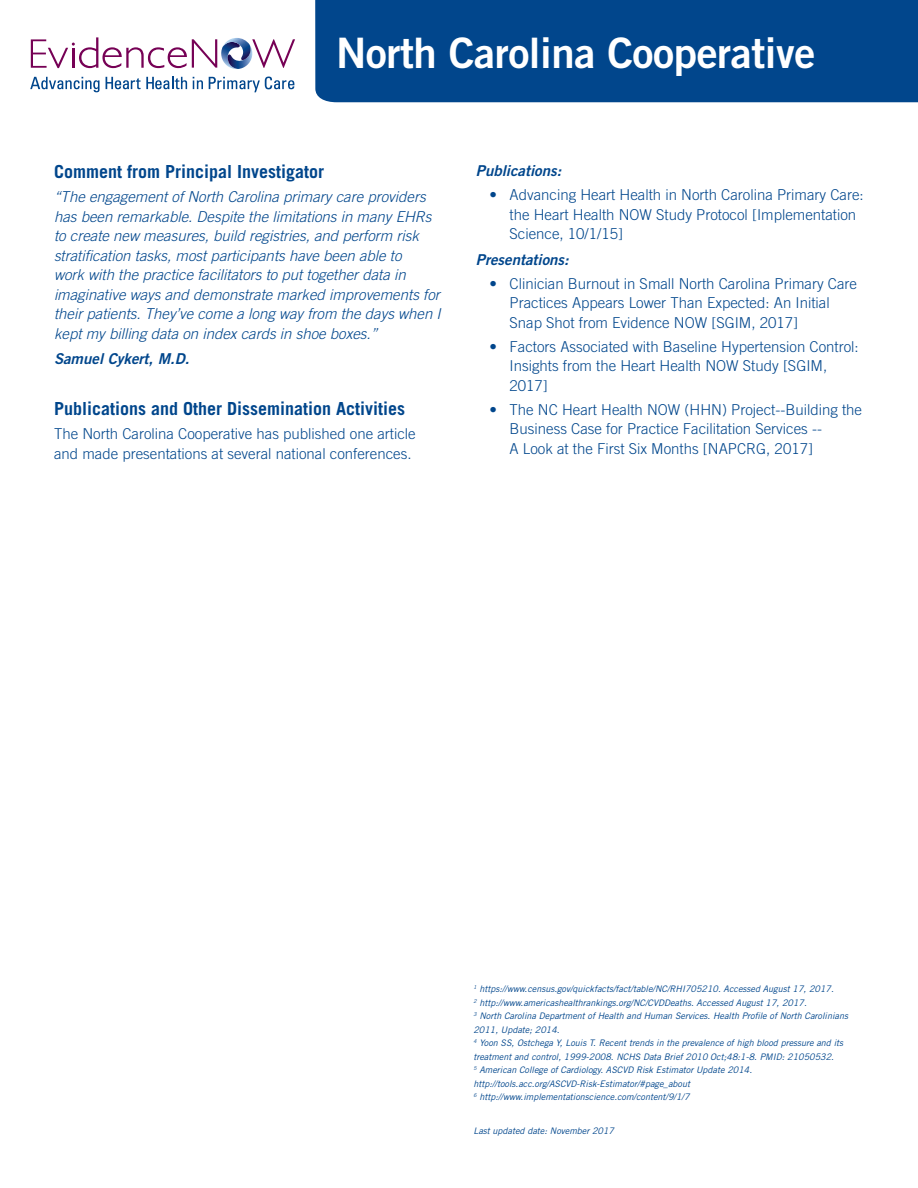
<style>
.page{position:relative;width:918px;height:1188px;background:#fff}
.page>*{position:absolute;margin:0;border:0;box-sizing:border-box;transform-origin:0 0}
.t1{font:42px "Trade Gothic Bold Two";letter-spacing:-.01em;color:#fff}
.t2{font:700 18px "Trade Gothic";color:#01468c}
.t3{font:300 15px/19.5px "Trade Gothic";color:#01468c}
.t4{font:italic 300 15px/19.5px "Trade Gothic";color:#01468c}
.t5{font:italic 15px "Trade Gothic Bold Two";color:#01468c}
.t6{font:italic 9px/13.5px "Trade Gothic";color:#01468c}
</style>
<div class="page">
<div style="left:315px;top:0;width:603px;height:102px;background:#01468c"></div>
<svg style="left:30px;top:77px;width:70px;height:15px"></svg>
<svg style="left:106px;top:77px;width:81px;height:12px"></svg>
<svg style="left:193px;top:77px;width:10px;height:12px"></svg>
<svg style="left:209px;top:77px;width:85px;height:15px"></svg>
<svg style="left:31px;top:37px;width:264px;height:32px"></svg>
<h1 class="t1" style="left:336px;top:27px;width:481px">North Carolina Cooperative</h1>
<h2 class="t2" style="left:54px;top:161px;width:272px">Comment from Principal Investigator</h2>
<p class="t4" style="left:54px;top:187px;width:388px">“The engagement of North Carolina primary care providers has been remarkable. Despite the limitations in many EHRs to create new measures, build registries, and perform risk stratification tasks, most participants have been able to<br>work with the practice facilitators to put together data in imaginative ways and demonstrate marked improvements for their patients. They’ve come a long way from the days when I kept my billing data on index cards in shoe boxes.”</p>
<p class="t5" style="left:54px;top:349px;width:137px">Samuel Cykert, M.D.</p>
<h2 class="t2" style="left:54px;top:398px;width:353px">Publications and Other Dissemination Activities</h2>
<p class="t3" style="left:54px;top:424px;width:363px">The North Carolina Cooperative has published one article and made presentations at several national conferences.</p>
<h3 class="t5" style="left:476px;top:162px;width:87px">Publications:</h3>
<p class="t3" style="left:510px;top:185px;width:356px;text-indent:-20px">• Advancing Heart Health in North Carolina Primary Care: the Heart Health NOW Study Protocol [Implementation<br>Science, 10/1/15]</p>
<h3 class="t5" style="left:476px;top:250px;width:94px">Presentations:</h3>
<p class="t3" style="left:510px;top:274px;width:349px;text-indent:-20px">• Clinician Burnout in Small North Carolina Primary Care<br>Practices Appears Lower Than Expected: An Initial<br>Snap Shot from Evidence NOW [SGIM, 2017]</p>
<p class="t3" style="left:510px;top:337px;width:351px;text-indent:-20px">• Factors Associated with Baseline Hypertension Control:<br>Insights from the Heart Health NOW Study [SGIM,<br>2017]</p>
<p class="t3" style="left:510px;top:400px;width:354px;text-indent:-20px">• The NC Heart Health NOW (HHN) Project--Building the<br>Business Case for Practice Facilitation Services --<br>A Look at the First Six Months [NAPCRG, 2017]</p>
<p class="t6" style="left:473px;top:982px;width:362px"><sup>1</sup> https://www.census.gov/quickfacts/fact/table/NC/RHI705210. Accessed August 17, 2017.</p>
<p class="t6" style="left:473px;top:996px;width:335px"><sup>2</sup> http://www.americashealthrankings.org/NC/CVDDeaths. Accessed August 17, 2017.</p>
<p class="t6" style="left:473px;top:1009px;width:376px"><sup>3</sup> North Carolina Department of Health and Human Services. Health Profile of North Carolinians<br>2011, Update; 2014.</p>
<p class="t6" style="left:473px;top:1036px;width:371px"><sup>4</sup> Yoon SS, Ostchega Y, Louis T. Recent trends in the prevalence of high blood pressure and its treatment and control, 1999-2008. NCHS Data Brief 2010 Oct;48:1-8. PMID: 21050532.</p>
<p class="t6" style="left:473px;top:1063px;width:280px"><sup>5</sup> American College of Cardiology. ASCVD Risk Estimator Update 2014. http://tools.acc.org/ASCVD-Risk-Estimator/#page_about</p>
<p class="t6" style="left:473px;top:1090px;width:218px"><sup>6</sup> http://www.implementationscience.com/content/9/1/7</p>
<p class="t6" style="left:473px;top:1124px;width:142px">Last updated date: November 2017</p>
</div>
